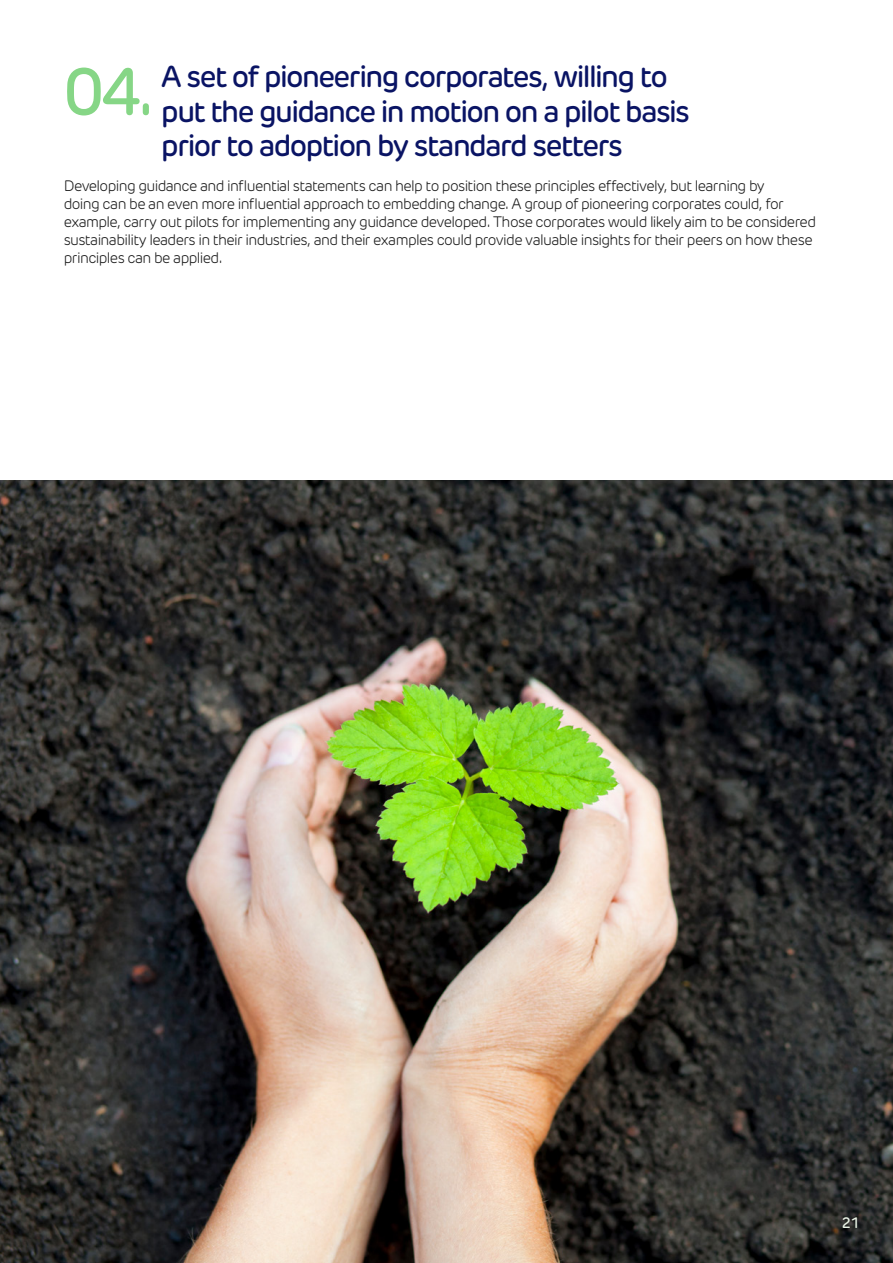
<style>
.page{position:relative;width:893px;height:1263px;background:#fff}
.page>*{position:absolute;margin:0;border:0;box-sizing:border-box;transform-origin:0 0}
.Number_big_green{font:500 66px "New Rubrik";color:#86d686}
.Heading_next_to_number{font:500 30px/34.5px "New Rubrik";letter-spacing:-.055em;color:#0a1464}
.Paragraph_1{font:300 15px/18px "New Rubrik";letter-spacing:-.04em;color:#1a1a1a}
.t1{font:500 15px "New Rubrik";color:#eaf3e5}
</style>
<div class="page">
<img style="left:0;top:480px;width:893px;height:783px">
<p class="Heading_next_to_number" style="left:161px;top:59px;width:530px">A set of pioneering corporates, willing to put the guidance in motion on a pilot basis prior to adoption by standard setters</p>
<p class="Paragraph_1" style="left:64px;top:177px;width:754px">Developing guidance and influential statements can help to position these principles effectively, but learning by<br>doing can be an even more influential approach to embedding change. A group of pioneering corporates could, for example, carry out pilots for implementing any guidance developed. Those corporates would likely aim to be considered sustainability leaders in their industries, and their examples could provide valuable insights for their peers on how these principles can be applied.</p>
<p class="Number_big_green" style="left:64px;top:51px;width:81px">04.</p>
<p class="t1" style="left:842px;top:1213px;width:19px">21</p>
</div>
